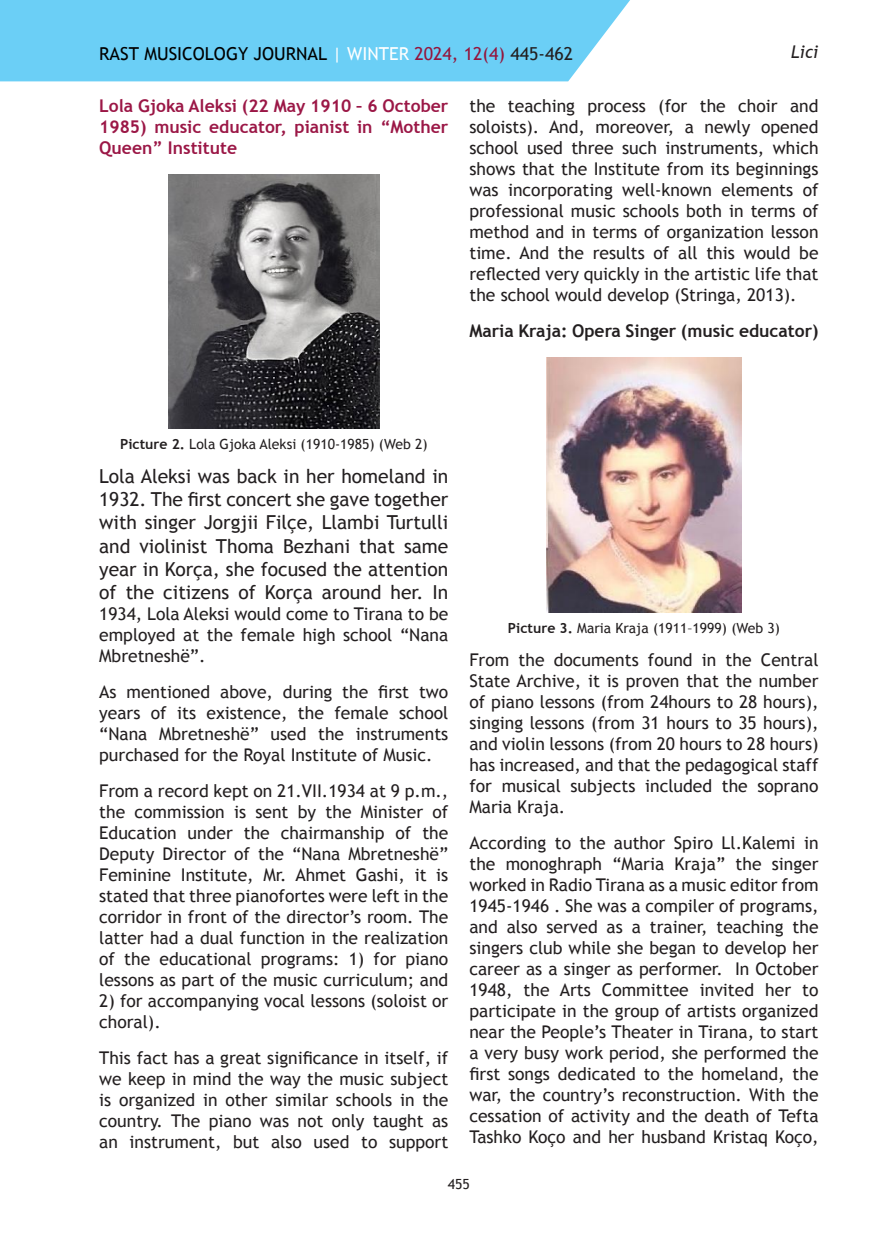
<style>
.page{position:relative;width:893px;height:1241px;background:#fff}
.page>*{position:absolute;margin:0;border:0;box-sizing:border-box;transform-origin:0 0}
.Metin_-_Gövde{font:19.25px/23.1px "Trebuchet MS";color:#231f20;text-align:justify}
.t1{font:17.85px "Trebuchet MS";color:#000}
.Metin_-_Gövde-2{font:17.5px/21px "Trebuchet MS";color:#231f20;text-align:justify}
.Metin_-_Başlık_3{font:700 17.5px/21px "Trebuchet MS";color:#9b1746;text-align:justify}
.Metin_-_Gövde-3{font:700 17.5px "Trebuchet MS";color:#231f20}
.t2{font:italic 17.5px "Trebuchet MS";color:#231f20}
.Örnek{font:14px "Trebuchet MS";color:#231f20}
.s1{color:#fff}
.s2{color:#94163d}
.s3{color:#231f20}
.s4{font-weight:700}
</style>
<div class="page">
<div style="left:0;top:0;width:630px;height:81px;background:#6bcff6"></div>
<img style="left:168px;top:174px;width:212px;height:255px">
<img style="left:546px;top:357px;width:196px;height:255px">
<p class="t2" style="left:791px;top:41px;width:29px">Lici</p>
<p class="t1" style="left:99px;top:43px;width:475px">RAST MUSICOLOGY JOURNAL <span class="s1">| WINTER</span> <span class="s2">2024, 12(4)</span> <span class="s3">445-462</span></p>
<p class="Metin_-_Başlık_3" style="left:99px;top:95px;width:351px">Lola Gjoka Aleksi (22 May 1910 – 6 October 1985) music educator, pianist in “Mother Queen” Institute</p>
<p class="Metin_-_Gövde-2" style="left:469px;top:96px;width:351px">the teaching process (for the choir and soloists). And, moreover, a newly opened school used three such instruments, which shows that the Institute from its beginnings was incorporating well-known elements of professional music schools both in terms of method and in terms of organization lesson time. And the results of all this would be reflected very quickly in the artistic life that the school would develop (Stringa, 2013).</p>
<p class="Metin_-_Gövde-3" style="left:469px;top:320px;width:351px">Maria Kraja: Opera Singer (music educator)</p>
<p class="Örnek" style="left:120px;top:436px;width:309px"><span class="s4">Picture 2.</span> Lola Gjoka Aleksi (1910-1985) (Web 2)</p>
<p class="Metin_-_Gövde" style="left:99px;top:465px;width:351px">Lola Aleksi was back in her homeland in 1932. The first concert she gave together with singer Jorgjii Filçe, Llambi Turtulli and violinist Thoma Bezhani that same year in Korça, she focused the attention of the citizens of Korça around her. In</p>
<p class="Metin_-_Gövde-2" style="left:99px;top:603px;width:351px">1934, Lola Aleksi would come to Tirana to be employed at the female high school “Nana Mbretneshë”.</p>
<p class="Metin_-_Gövde-2" style="left:99px;top:681px;width:351px">As mentioned above, during the first two years of its existence, the female school “Nana Mbretneshë” used the instruments purchased for the Royal Institute of Music.</p>
<p class="Metin_-_Gövde-2" style="left:99px;top:780px;width:351px">From a record kept on 21.VII.1934 at 9 p.m., the commission is sent by the Minister of Education under the chairmanship of the Deputy Director of the “Nana Mbretneshë” Feminine Institute, Mr. Ahmet Gashi, it is stated that three pianofortes were left in the corridor in front of the director’s room. The latter had a dual function in the realization of the educational programs: 1) for piano lessons as part of the music curriculum; and</p>
<p class="Metin_-_Gövde-2" style="left:99px;top:990px;width:351px">2) for accompanying vocal lessons (soloist or choral).</p>
<p class="Metin_-_Gövde-2" style="left:99px;top:1047px;width:351px">This fact has a great significance in itself, if we keep in mind the way the music subject is organized in other similar schools in the country. The piano was not only taught as an instrument, but also used to support</p>
<p class="Örnek" style="left:508px;top:619px;width:273px"><span class="s4">Picture 3.</span> Maria Kraja (1911–1999) (Web 3)</p>
<p class="Metin_-_Gövde-2" style="left:469px;top:649px;width:351px">From the documents found in the Central State Archive, it is proven that the number of piano lessons (from 24hours to 28 hours), singing lessons (from 31 hours to 35 hours), and violin lessons (from 20 hours to 28 hours) has increased, and that the pedagogical staff for musical subjects included the soprano Maria Kraja.</p>
<p class="Metin_-_Gövde-2" style="left:469px;top:832px;width:351px">According to the author Spiro Ll.Kalemi in the monoghraph “Maria Kraja” the singer worked in Radio Tirana as a music editor from 1945-1946 . She was a compiler of programs, and also served as a trainer, teaching the singers club while she began to develop her career as a singer as performer. In October 1948, the Arts Committee invited her to participate in the group of artists organized near the People’s Theater in Tirana, to start a very busy work period, she performed the first songs dedicated to the homeland, the war, the country’s reconstruction. With the cessation of activity and the death of Tefta Tashko Koço and her husband Kristaq Koço,</p>
<p class="Örnek" style="left:448px;top:1175px;width:24px">455</p>
</div>
